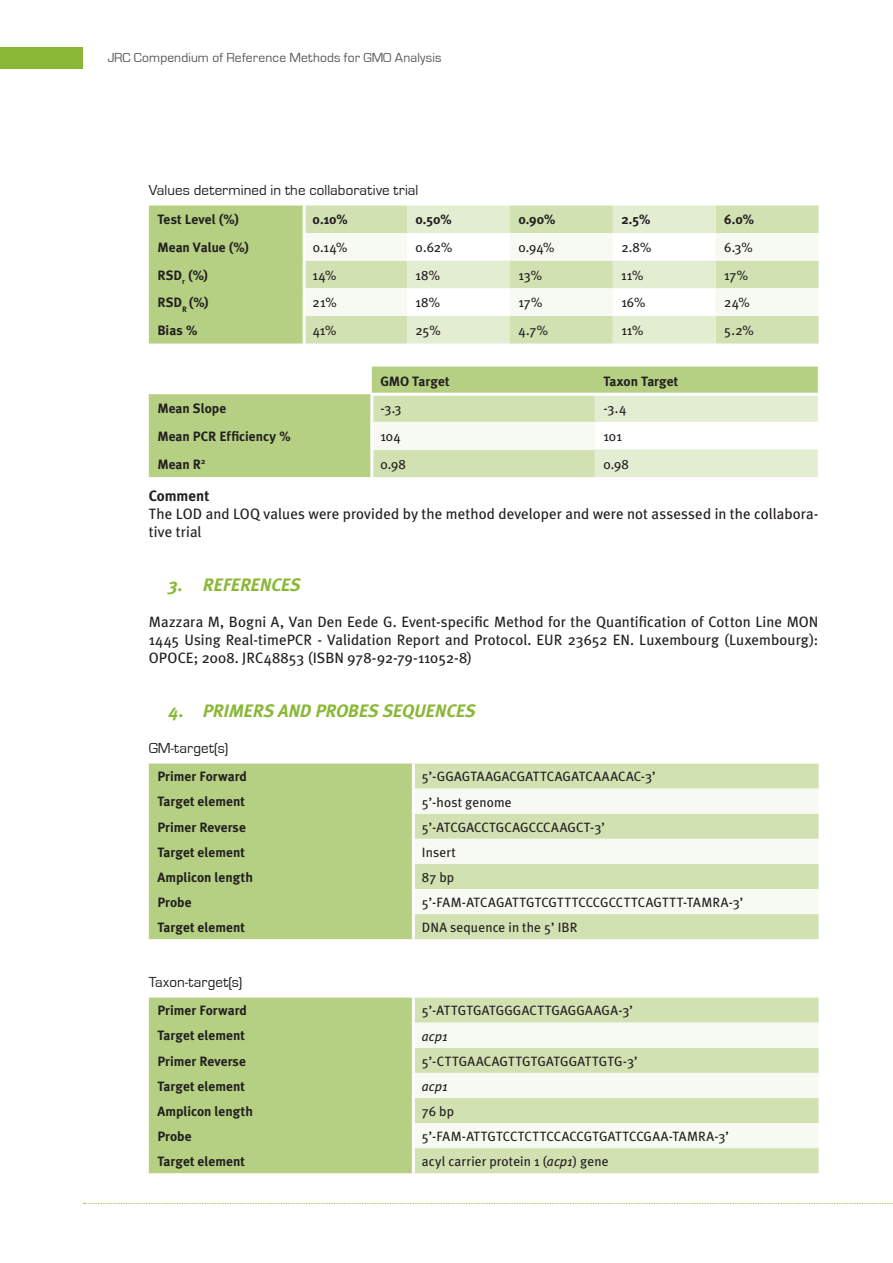
<style>
.page{position:relative;width:893px;height:1263px;background:#fff}
.page>*{position:absolute;margin:0;border:0;box-sizing:border-box;transform-origin:0 0}
.t1{font:italic 700 18px "Meta Plus";letter-spacing:-.02em;color:#8ab836}
.t2{font:15px/18px "Meta Plus";letter-spacing:.005em;color:#231f20}
.t3{font:15px "Eurostile";letter-spacing:.005em;color:#231f20}
.t4{font:700 15px "Meta Plus";color:#231f20}
.t5{font:13.5px "Meta Plus";letter-spacing:.005em;color:#231f20}
.t6{font:700 13.5px "Meta Plus";letter-spacing:.005em;color:#231f20}
.t7{font:13.5px "Eurostile";letter-spacing:.01em;color:#57585a}
.t8{font:italic 13.5px "Meta Plus";letter-spacing:.01em;color:#231f20}
.s1{font-style:italic}
</style>
<div class="page">
<svg style="left:84px;top:1203px;width:809px;height:1px"></svg>
<svg style="left:149px;top:205px;width:670px;height:139px"></svg>
<hr style="left:303px;top:205px;width:3px;height:28px;background:#fff">
<hr style="left:303px;top:233px;width:3px;height:28px;background:#fff">
<hr style="left:303px;top:261px;width:3px;height:27px;background:#fff">
<hr style="left:303px;top:288px;width:3px;height:28px;background:#fff">
<hr style="left:303px;top:316px;width:3px;height:28px;background:#fff">
<svg style="left:149px;top:367px;width:669px;height:110px;fill:#b5d082"></svg>
<svg style="left:373px;top:396px;width:445px;height:81px"></svg>
<div style="left:372px;top:422px;width:223px;height:27px;background:#f7faf3"></div>
<hr style="left:370px;top:393px;width:225px;height:3px;background:#fff">
<hr style="left:595px;top:393px;width:223px;height:3px;background:#fff">
<hr style="left:370px;top:396px;width:3px;height:26px;background:#fff">
<hr style="left:370px;top:422px;width:3px;height:27px;background:#fff">
<hr style="left:370px;top:449px;width:3px;height:28px;background:#fff">
<div style="left:149px;top:763px;width:263px;height:176px;background:#b5d082"></div>
<div style="left:415px;top:763px;width:404px;height:176px;background:#d2e1b2"></div>
<svg style="left:415px;top:789px;width:404px;height:125px;fill:#f7faf3"></svg>
<div style="left:149px;top:997px;width:263px;height:176px;background:#b5d082"></div>
<div style="left:415px;top:997px;width:404px;height:176px;background:#d2e1b2"></div>
<svg style="left:415px;top:1023px;width:404px;height:125px;fill:#f7faf3"></svg>
<div style="left:0;top:47px;width:83px;height:21px;background:#8ab836"></div>
<p class="t7" style="left:108px;top:51px;width:335px">JRC Compendium of Reference Methods for GMO Analysis</p>
<p class="t3" style="left:149px;top:182px;width:271px">Values determined in the collaborative trial</p>
<p class="t6" style="left:157px;top:212px;width:83px">Test Level (%)</p>
<p class="t6" style="left:313px;top:212px;width:37px">0.10%</p>
<p class="t6" style="left:416px;top:212px;width:38px">0.50%</p>
<p class="t6" style="left:518px;top:212px;width:39px">0.90%</p>
<p class="t6" style="left:621px;top:212px;width:31px">2.5%</p>
<p class="t6" style="left:724px;top:212px;width:31px">6.0%</p>
<p class="t6" style="left:157px;top:240px;width:93px">Mean Value (%)</p>
<p class="t5" style="left:313px;top:240px;width:36px">0.14%</p>
<p class="t5" style="left:416px;top:240px;width:38px">0.62%</p>
<p class="t5" style="left:518px;top:240px;width:38px">0.94%</p>
<p class="t5" style="left:621px;top:240px;width:32px">2.8%</p>
<p class="t5" style="left:724px;top:240px;width:30px">6.3%</p>
<p class="t6" style="left:157px;top:267px;width:52px">RSD<sub>r</sub> (%)</p>
<p class="t5" style="left:313px;top:267px;width:25px">14%</p>
<p class="t5" style="left:416px;top:267px;width:26px">18%</p>
<p class="t5" style="left:518px;top:267px;width:25px">13%</p>
<p class="t5" style="left:621px;top:267px;width:24px">11%</p>
<p class="t5" style="left:724px;top:267px;width:25px">17%</p>
<p class="t6" style="left:157px;top:295px;width:53px">RSD<sub>R</sub> (%)</p>
<p class="t5" style="left:313px;top:295px;width:25px">21%</p>
<p class="t5" style="left:416px;top:295px;width:26px">18%</p>
<p class="t5" style="left:518px;top:295px;width:25px">17%</p>
<p class="t5" style="left:621px;top:295px;width:25px">16%</p>
<p class="t5" style="left:724px;top:295px;width:27px">24%</p>
<p class="t6" style="left:157px;top:322px;width:41px">Bias %</p>
<p class="t5" style="left:313px;top:323px;width:25px">41%</p>
<p class="t5" style="left:416px;top:323px;width:27px">25%</p>
<p class="t5" style="left:518px;top:323px;width:31px">4.7%</p>
<p class="t5" style="left:621px;top:323px;width:24px">11%</p>
<p class="t5" style="left:724px;top:323px;width:31px">5.2%</p>
<p class="t6" style="left:380px;top:373px;width:71px">GMO Target</p>
<p class="t6" style="left:603px;top:373px;width:77px">Taxon Target</p>
<p class="t6" style="left:157px;top:401px;width:70px">Mean Slope</p>
<p class="t5" style="left:380px;top:401px;width:23px">-3.3</p>
<p class="t5" style="left:603px;top:401px;width:24px">-3.4</p>
<p class="t6" style="left:157px;top:428px;width:135px">Mean PCR Efficiency %</p>
<p class="t5" style="left:380px;top:428px;width:22px">104</p>
<p class="t5" style="left:603px;top:428px;width:20px">101</p>
<p class="t6" style="left:157px;top:456px;width:50px">Mean R<sup>2</sup></p>
<p class="t5" style="left:380px;top:456px;width:27px">0.98</p>
<p class="t5" style="left:603px;top:456px;width:27px">0.98</p>
<p class="t4" style="left:149px;top:487px;width:62px">Comment</p>
<p class="t2" style="left:149px;top:505px;width:671px">The LOD and LOQ values were provided by the method developer and were not assessed in the collabora&shy;tive trial</p>
<h1 class="t1" style="left:169px;top:575px;width:133px">3. REFERENCES</h1>
<p class="t2" style="left:149px;top:613px;width:671px;text-align:justify">Mazzara M, Bogni A, Van Den Eede G. Event-specific Method for the Quantification of Cotton Line MON 1445 Using Real-timePCR - Validation Report and Protocol. EUR 23652 EN. Luxembourg (Luxembourg):<br>OPOCE; 2008. JRC48853 (ISBN 978-92-79-11052-8)</p>
<h1 class="t1" style="left:169px;top:701px;width:308px">4. PRIMERS AND PROBES SEQUENCES</h1>
<p class="t3" style="left:149px;top:740px;width:81px">GM-target(s)</p>
<p class="t6" style="left:157px;top:769px;width:91px">Primer Forward</p>
<p class="t5" style="left:422px;top:769px;width:235px">5’-GGAGTAAGACGATTCAGATCAAACAC-3’</p>
<p class="t6" style="left:157px;top:794px;width:89px">Target element</p>
<p class="t5" style="left:422px;top:794px;width:91px">5’-host genome</p>
<p class="t6" style="left:157px;top:819px;width:90px">Primer Reverse</p>
<p class="t5" style="left:422px;top:819px;width:184px">5’-ATCGACCTGCAGCCCAAGCT-3’</p>
<p class="t6" style="left:157px;top:844px;width:89px">Target element</p>
<p class="t5" style="left:422px;top:844px;width:36px">Insert</p>
<p class="t6" style="left:157px;top:869px;width:97px">Amplicon length</p>
<p class="t5" style="left:422px;top:869px;width:34px">87 bp</p>
<p class="t6" style="left:157px;top:894px;width:36px">Probe</p>
<p class="t5" style="left:422px;top:894px;width:323px">5’-FAM-ATCAGATTGTCGTTTCCCGCCTTCAGTTT-TAMRA-3’</p>
<p class="t6" style="left:157px;top:919px;width:89px">Target element</p>
<p class="t5" style="left:422px;top:919px;width:157px">DNA sequence in the 5’ IBR</p>
<p class="t3" style="left:149px;top:974px;width:95px">Taxon-target(s)</p>
<p class="t6" style="left:157px;top:1003px;width:91px">Primer Forward</p>
<p class="t5" style="left:422px;top:1003px;width:213px">5’-ATTGTGATGGGACTTGAGGAAGA-3’</p>
<p class="t6" style="left:157px;top:1028px;width:89px">Target element</p>
<p class="t8" style="left:422px;top:1028px;width:27px">acp1</p>
<p class="t6" style="left:157px;top:1053px;width:90px">Primer Reverse</p>
<p class="t5" style="left:422px;top:1053px;width:217px">5’-CTTGAACAGTTGTGATGGATTGTG-3’</p>
<p class="t6" style="left:157px;top:1078px;width:89px">Target element</p>
<p class="t8" style="left:422px;top:1078px;width:27px">acp1</p>
<p class="t6" style="left:157px;top:1103px;width:97px">Amplicon length</p>
<p class="t5" style="left:422px;top:1103px;width:34px">76 bp</p>
<p class="t6" style="left:157px;top:1128px;width:36px">Probe</p>
<p class="t5" style="left:422px;top:1128px;width:309px">5’-FAM-ATTGTCCTCTTCCACCGTGATTCCGAA-TAMRA-3’</p>
<p class="t6" style="left:157px;top:1153px;width:89px">Target element</p>
<p class="t5" style="left:422px;top:1153px;width:188px">acyl carrier protein 1 (<span class="s1">acp1</span>) gene</p>
</div>
